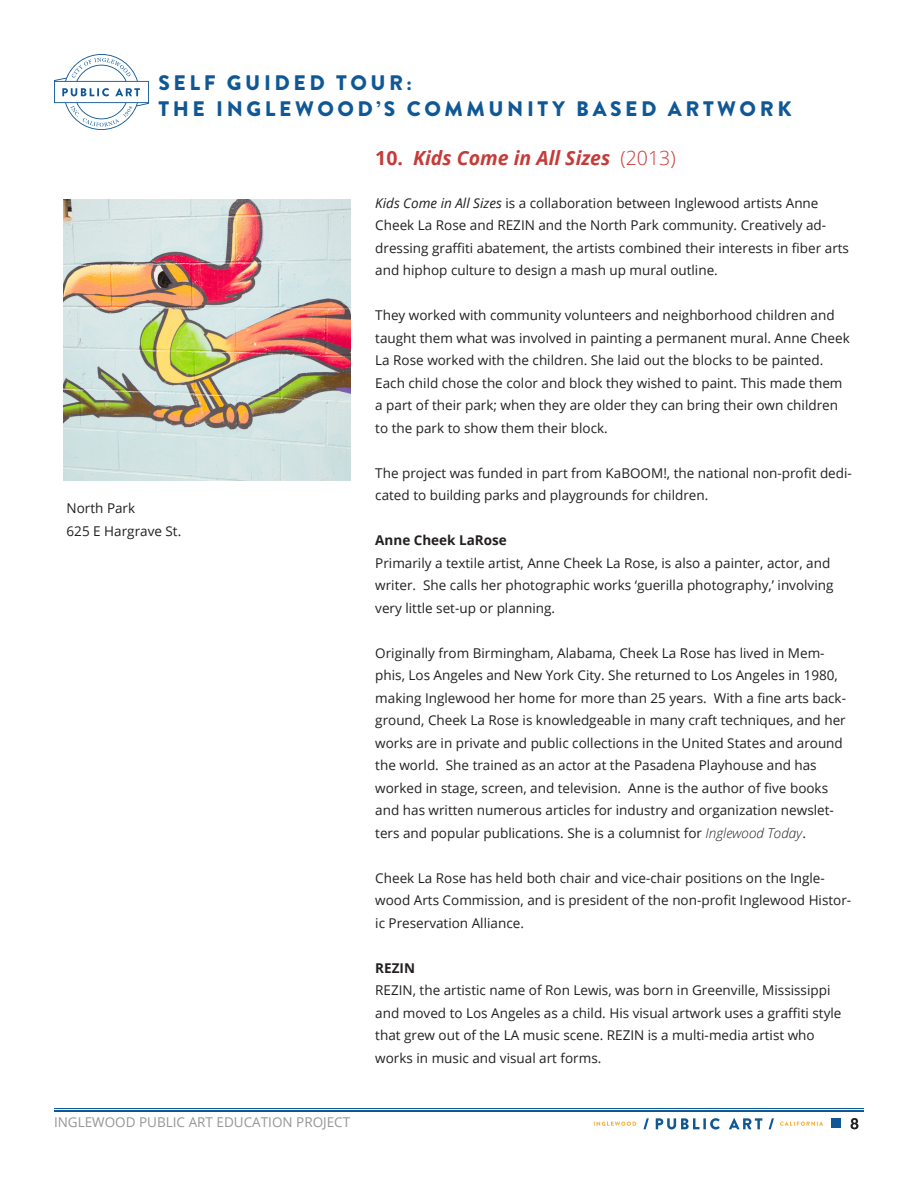
<style>
.page{position:relative;width:918px;height:1188px;background:#fff}
.page>*{position:absolute;margin:0;border:0;box-sizing:border-box;transform-origin:0 0}
.t1{font:900 21px/25.2px "Brandon Grotesque";letter-spacing:.17em;color:#105895}
.Entry_Header{font:italic 700 19.5px "Open Sans";color:#c63b39}
.t2{font:500 15px "Helvetica Neue";color:#231f20}
.Body_Regular{font:13.5px/22.5px "Open Sans";color:#231f20}
.t3{font:13.5px "Open Sans";color:#969696}
.Body_Regular-2{font:700 13.5px "Open Sans";color:#231f20}
.s1{font-style:normal}
.s2{font-weight:300;font-style:normal}
.s3{font-style:italic}
.s4{font-weight:300;font-style:italic}
</style>
<div class="page">
<svg style="left:54px;top:54px;width:95px;height:76px"></svg>
<hr style="left:54px;top:1110px;width:810px;height:2px;background:#105895">
<hr style="left:54px;top:1108px;width:810px;height:1px;background:#105895">
<div style="left:831px;top:1118px;width:10px;height:10px;background:#105895"></div>
<svg style="left:594px;top:1122px;width:42px;height:4px"></svg>
<svg style="left:643px;top:1118px;width:6px;height:11px"></svg>
<svg style="left:656px;top:1118px;width:64px;height:11px"></svg>
<svg style="left:729px;top:1118px;width:33px;height:11px"></svg>
<svg style="left:769px;top:1118px;width:5px;height:11px"></svg>
<svg style="left:780px;top:1122px;width:43px;height:4px"></svg>
<img style="left:64px;top:200px;width:286px;height:281px">
<h1 class="t1" style="left:159px;top:71px;width:634px">SELF GUIDED TOUR:<br>THE INGLEWOOD’S COMMUNITY BASED ARTWORK</h1>
<p class="Body_Regular" style="left:67px;top:497px;width:70px">North Park</p>
<p class="Body_Regular" style="left:67px;top:519px;width:116px">625 E Hargrave St.</p>
<p class="Entry_Header" style="left:375px;top:144px;width:302px"><span class="s1">10.</span> Kids Come in All Sizes <span class="s2">(2013)</span></p>
<p class="Body_Regular" style="left:375px;top:191px;width:475px"><span class="s3">Kids Come in All Sizes</span> is a collaboration between Inglewood artists Anne Cheek La Rose and REZIN and the North Park community. Creatively ad&shy;dressing graffiti abatement, the artists combined their interests in fiber arts and hiphop culture to design a mash up mural outline.</p>
<p class="Body_Regular" style="left:375px;top:304px;width:476px">They worked with community volunteers and neighborhood children and taught them what was involved in painting a permanent mural. Anne Cheek La Rose worked with the children. She laid out the blocks to be painted.<br>Each child chose the color and block they wished to paint. This made them a part of their park; when they are older they can bring their own children to the park to show them their block.</p>
<p class="Body_Regular" style="left:375px;top:461px;width:478px">The project was funded in part from KaBOOM!, the national non-profit dedi&shy;cated to building parks and playgrounds for children.</p>
<p class="Body_Regular-2" style="left:375px;top:531px;width:133px">Anne Cheek LaRose</p>
<p class="Body_Regular" style="left:375px;top:551px;width:460px">Primarily a textile artist, Anne Cheek La Rose, is also a painter, actor, and writer. She calls her photographic works ‘guerilla photography,’ involving very little set-up or planning.</p>
<p class="Body_Regular" style="left:375px;top:641px;width:472px">Originally from Birmingham, Alabama, Cheek La Rose has lived in Mem&shy;phis, Los Angeles and New York City. She returned to Los Angeles in 1980, making Inglewood her home for more than 25 years. With a fine arts back&shy;ground, Cheek La Rose is knowledgeable in many craft techniques, and her works are in private and public collections in the United States and around the world. She trained as an actor at the Pasadena Playhouse and has worked in stage, screen, and television. Anne is the author of five books and has written numerous articles for industry and organization newslet&shy;ters and popular publications. She is a columnist for <span class="s4">Inglewood Today</span>.</p>
<p class="Body_Regular" style="left:375px;top:866px;width:477px">Cheek La Rose has held both chair and vice-chair positions on the Ingle&shy;wood Arts Commission, and is president of the non-profit Inglewood Histor&shy;ic Preservation Alliance.</p>
<p class="Body_Regular-2" style="left:375px;top:959px;width:41px">REZIN</p>
<p class="Body_Regular" style="left:375px;top:979px;width:468px">REZIN, the artistic name of Ron Lewis, was born in Greenville, Mississippi and moved to Los Angeles as a child. His visual artwork uses a graffiti style that grew out of the LA music scene. REZIN is a multi-media artist who works in music and visual art forms.</p>
<p class="t3" style="left:54px;top:1112px;width:298px">INGLEWOOD PUBLIC ART EDUCATION PROJECT</p>
<p class="t2" style="left:850px;top:1111px;width:10px">8</p>
</div>
